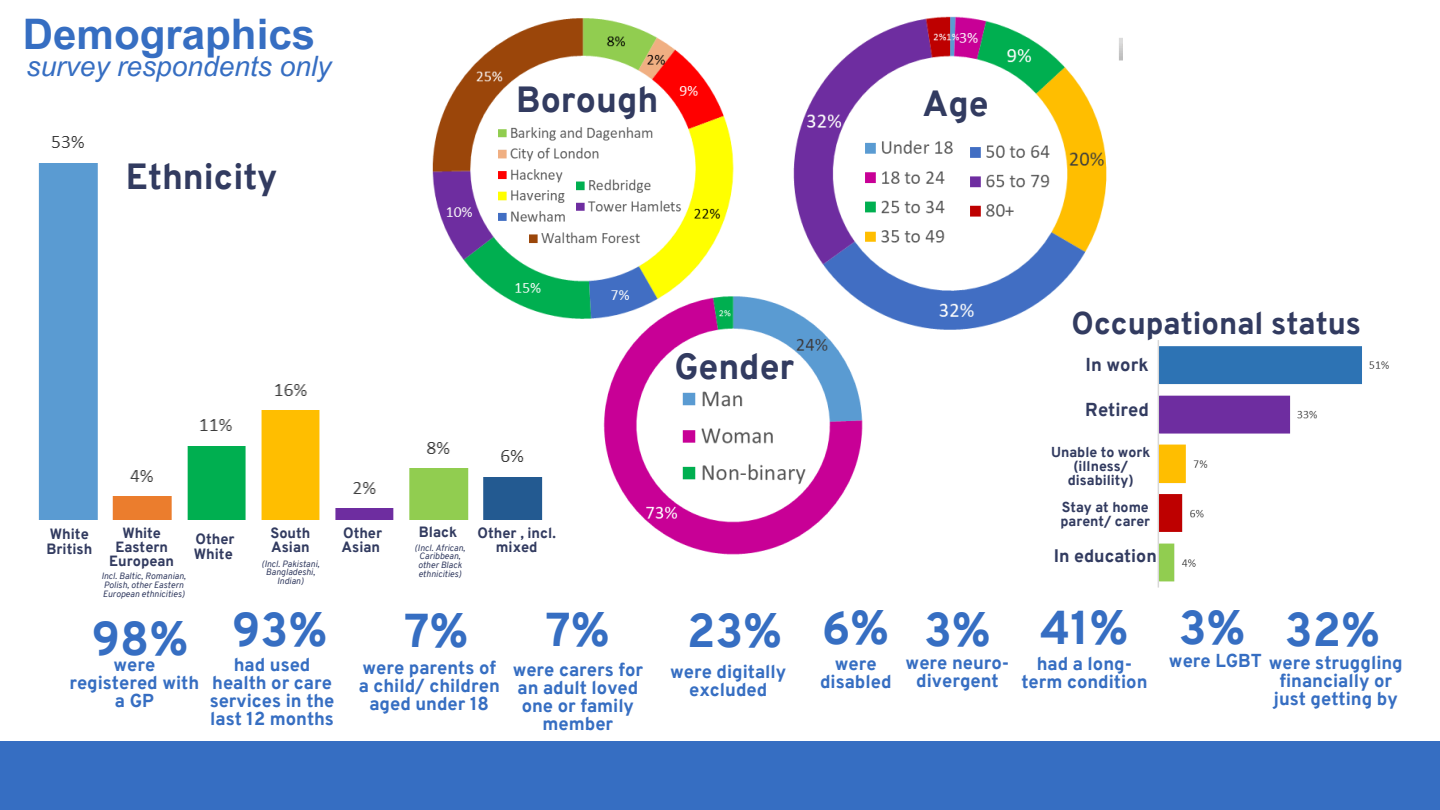
<style>
.page{position:relative;width:1440px;height:810px;background:#fff}
.page>*{position:absolute;margin:0;border:0;box-sizing:border-box;transform-origin:0 0}
.t1{font:800 46.3px "Overpass";color:#366ec2}
.t2{font:700 42.1px "Arial MT Pro";color:#366ec2}
.t3{font:800 35.5px "Overpass";color:#323b60}
.t4{font:800 30.8px "Overpass";color:#323b60}
.t5{font:italic 28.1px "Arial MT Pro";color:#366ec2}
.t6{font:800 18.3px/17.9px "Overpass";color:#366ec2;text-align:center}
.t7{font:800 18.3px "Overpass";color:#323b60}
.t8{font:800 17.7px "Overpass";color:#323b60}
.t9{font:800 14.5px/14.5px "Overpass";color:#323b60}
.t10{font:800 14.1px/13.7px "Overpass";color:#323b60;text-align:center}
.t11{font:italic 8.9px/8.9px "Overpass";color:#323b60;text-align:center}
</style>
<div class="page">
<img style="left:603px;top:296px;width:260px;height:259px">
<img style="left:662px;top:388px;width:155px;height:102px">
<img style="left:438px;top:18px;width:298px;height:304px">
<img style="left:492px;top:124px;width:169px;height:105px">
<img style="left:570px;top:176px;width:166px;height:39px">
<img style="left:560px;top:229px;width:132px;height:21px">
<img style="left:787px;top:16px;width:336px;height:321px">
<img style="left:850px;top:138px;width:118px;height:110px">
<img style="left:1157px;top:340px;width:232px;height:248px">
<img style="left:38px;top:127px;width:522px;height:393px">
<div style="left:0;top:742px;width:1440px;height:68px;background:#366ec2"></div>
<p class="t2" style="left:23px;top:18px;width:294px">Demographics</p>
<h5 class="t5" style="left:27px;top:55px;width:306px">survey respondents only</h5>
<h1 class="t3" style="left:126px;top:163px;width:153px">Ethnicity</h1>
<p class="t3" style="left:516px;top:86px;width:144px">Borough</p>
<p class="t3" style="left:922px;top:89px;width:68px">Age</p>
<h1 class="t9" style="left:46px;top:528px;width:47px">White<br>British</h1>
<h5 class="t9" style="left:109px;top:528px;width:66px;line-height:14.1px;text-align:center">White<br>Eastern<br>European</h5>
<h1 class="t11" style="left:101px;top:573px;width:86px;text-align:left">Incl. Baltic, Romanian,<br>Polish, other Eastern<br>European ethnicities)</h1>
<h5 class="t9" style="left:194px;top:533px;width:42px">Other<br>White</h5>
<h1 class="t9" style="left:271px;top:528px;width:41px;line-height:14.1px">South<br>Asian</h1>
<h5 class="t11" style="left:261px;top:560px;width:60px">(Incl. Pakistani,<br>Bangladeshi,<br>Indian)</h5>
<p class="t1" style="left:92px;top:620px;width:98px">98%</p>
<h3 class="t6" style="left:69px;top:658px;width:131px">were registered with a GP</h3>
<h1 class="t1" style="left:232px;top:611px;width:97px">93%</h1>
<h4 class="t6" style="left:210px;top:658px;width:126px">had used health or care services in the last 12 months</h4>
<h1 class="t9" style="left:342px;top:527px;width:42px">Other<br>Asian</h1>
<h1 class="t9" style="left:419px;top:527px;width:40px">Black</h1>
<h1 class="t11" style="left:415px;top:544px;width:52px">(Incl. African,<br>Caribbean, other Black ethnicities)</h1>
<h1 class="t9" style="left:478px;top:527px;width:80px;text-align:center">Other , incl. mixed</h1>
<p class="t1" style="left:405px;top:612px;width:66px">7%</p>
<h2 class="t6" style="left:359px;top:661px;width:143px">were parents of a child/ children aged under 18</h2>
<p class="t1" style="left:546px;top:611px;width:66px">7%</p>
<h2 class="t6" style="left:513px;top:662px;width:132px">were carers for an adult loved one or family member</h2>
<p class="t3" style="left:675px;top:352px;width:121px">Gender</p>
<h6 class="t1" style="left:687px;top:612px;width:97px">23%</h6>
<h6 class="t6" style="left:670px;top:665px;width:118px">were digitally excluded</h6>
<h1 class="t4" style="left:1072px;top:311px;width:291px">Occupational status</h1>
<h5 class="t7" style="left:1086px;top:357px;width:65px">In work</h5>
<p class="t7" style="left:1085px;top:402px;width:65px">Retired</p>
<p class="t10" style="left:1051px;top:447px;width:101px">Unable to work (illness/ disability)</p>
<h1 class="t10" style="left:1061px;top:502px;width:91px;text-align:left">Stay at home parent/ carer</h1>
<h5 class="t8" style="left:1054px;top:549px;width:104px">In education</h5>
<h5 class="t1" style="left:822px;top:610px;width:69px">6%</h5>
<h6 class="t6" style="left:820px;top:657px;width:73px">were disabled</h6>
<h6 class="t1" style="left:924px;top:611px;width:68px">3%</h6>
<h6 class="t6" style="left:906px;top:655px;width:105px">were neuro&shy;divergent</h6>
<p class="t1" style="left:1040px;top:610px;width:90px">41%</p>
<h5 class="t6" style="left:1021px;top:656px;width:128px">had a long&shy;term condition</h5>
<h6 class="t1" style="left:1179px;top:610px;width:68px">3%</h6>
<h6 class="t6" style="left:1169px;top:654px;width:94px">were LGBT</h6>
<h6 class="t1" style="left:1285px;top:611px;width:97px">32%</h6>
<h6 class="t6" style="left:1269px;top:656px;width:135px">were struggling financially or just getting by</h6>
</div>
